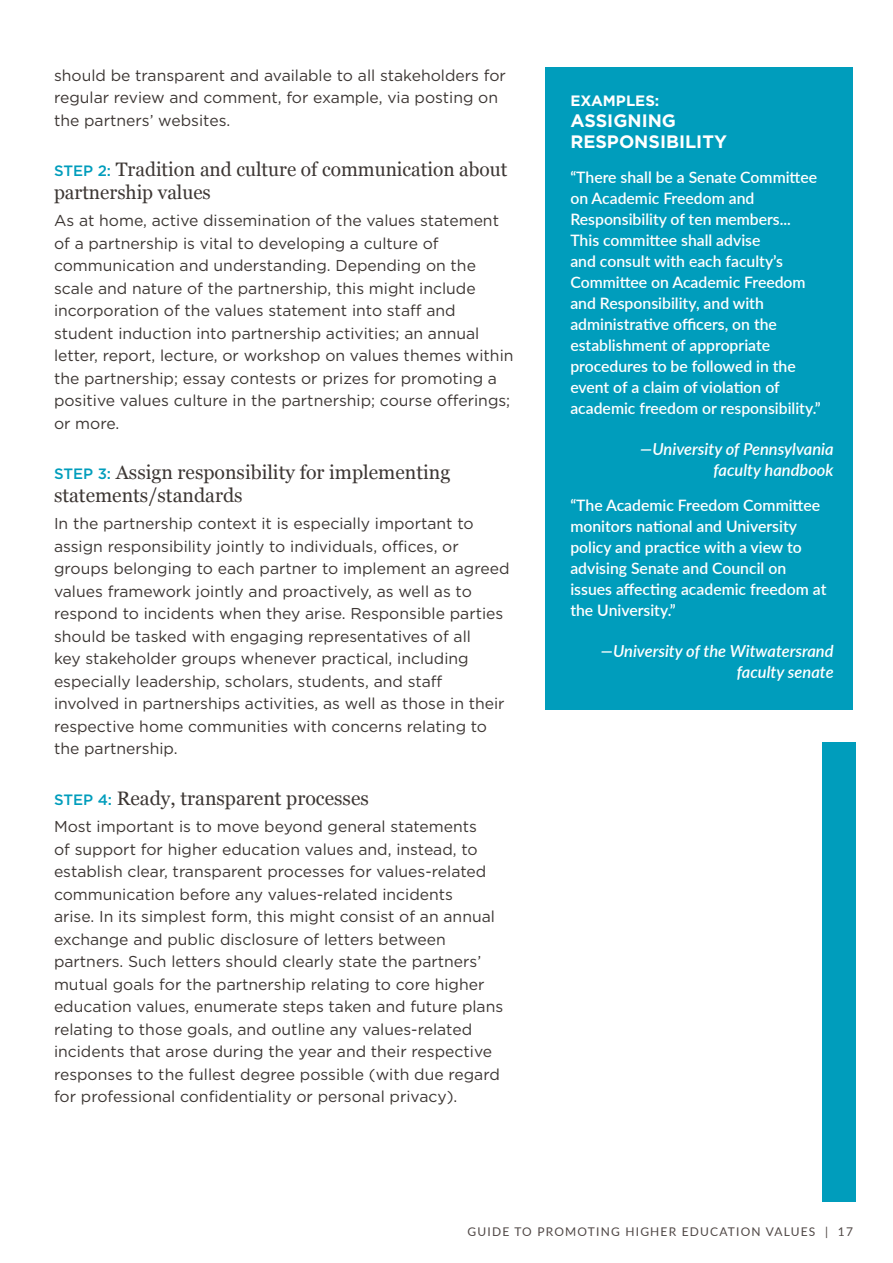
<style>
.page{position:relative;width:893px;height:1263px;background:#fff}
.page>*{position:absolute;margin:0;border:0;box-sizing:border-box;transform-origin:0 0}
.t1{font:19.5px/22.5px "Georgia";color:#3c3633}
.t2{font:700 18px/21px "Gotham HTF";color:#fff}
.t3{font:italic 600 16.5px/21px "Lato";color:#fff;text-align:right}
.t4{font:15.75px/22.5px "Gotham HTF";color:#3c3633}
.t5{font:600 15.75px/21px "Lato";color:#fff}
.t6{font:700 15px "Gotham HTF";color:#fff}
.t7{font:12px "Lato";letter-spacing:.1em;color:#504846}
.s1{font-family:"Gotham HTF";font-weight:500;font-size:15px;color:#009dbc}
</style>
<div class="page">
<div style="left:546px;top:68px;width:307px;height:642px;background:#009dbc"></div>
<div style="left:822px;top:742px;width:33px;height:460px;background:#009dbc"></div>
<p class="t4" style="left:54px;top:64px;width:453px">should be transparent and available to all stakeholders for regular review and comment, for example, via posting on the partners’ websites.</p>
<p class="t1" style="left:54px;top:158px;width:455px"><span class="s1">STEP 2:</span> Tradition and culture of communication about partnership values</p>
<p class="t4" style="left:54px;top:209px;width:461px">As at home, active dissemination of the values statement of a partnership is vital to developing a culture of communication and understanding. Depending on the scale and nature of the partnership, this might include incorporation of the values statement into staff and student induction into partnership activities; an annual letter, report, lecture, or workshop on values themes within the partnership; essay contests or prizes for promoting a positive values culture in the partnership; course offerings; or more.</p>
<p class="t1" style="left:54px;top:461px;width:398px"><span class="s1">STEP 3:</span> Assign responsibility for implementing statements/standards</p>
<p class="t4" style="left:54px;top:512px;width:457px">In the partnership context it is especially important to assign responsibility jointly to individuals, offices, or groups belonging to each partner to implement an agreed values framework jointly and proactively, as well as to respond to incidents when they arise. Responsible parties should be tasked with engaging representatives of all<br>key stakeholder groups whenever practical, including especially leadership, scholars, students, and staff involved in partnerships activities, as well as those in their respective home communities with concerns relating to the partnership.</p>
<p class="t1" style="left:54px;top:786px;width:316px"><span class="s1">STEP 4:</span> Ready, transparent processes</p>
<p class="t4" style="left:54px;top:815px;width:451px">Most important is to move beyond general statements<br>of support for higher education values and, instead, to establish clear, transparent processes for values-related communication before any values-related incidents<br>arise. In its simplest form, this might consist of an annual exchange and public disclosure of letters between partners. Such letters should clearly state the partners’ mutual goals for the partnership relating to core higher education values, enumerate steps taken and future plans relating to those goals, and outline any values-related incidents that arose during the year and their respective responses to the fullest degree possible (with due regard for professional confidentiality or personal privacy).</p>
<p class="t6" style="left:570px;top:92px;width:90px">EXAMPLES:</p>
<p class="t2" style="left:570px;top:110px;width:158px">ASSIGNING<br>RESPONSIBILITY</p>
<p class="t5" style="left:570px;top:166px;width:252px">“There shall be a Senate Committee on Academic Freedom and<br>Responsibility of ten members...<br>This committee shall advise<br>and consult with each faculty’s<br>Committee on Academic Freedom and Responsibility, and with administrative officers, on the establishment of appropriate procedures to be followed in the event of a claim of violation of academic freedom or responsibility.”</p>
<p class="t3" style="left:640px;top:438px;width:195px">—University of Pennsylvania faculty handbook</p>
<p class="t5" style="left:570px;top:494px;width:258px">“The Academic Freedom Committee monitors national and University policy and practice with a view to advising Senate and Council on issues affecting academic freedom at the University.”</p>
<p class="t3" style="left:601px;top:640px;width:234px">—University of the Witwatersrand faculty senate</p>
<p class="t7" style="left:467px;top:1223px;width:387px">GUIDE TO PROMOTING HIGHER EDUCATION VALUES | 17</p>
</div>
